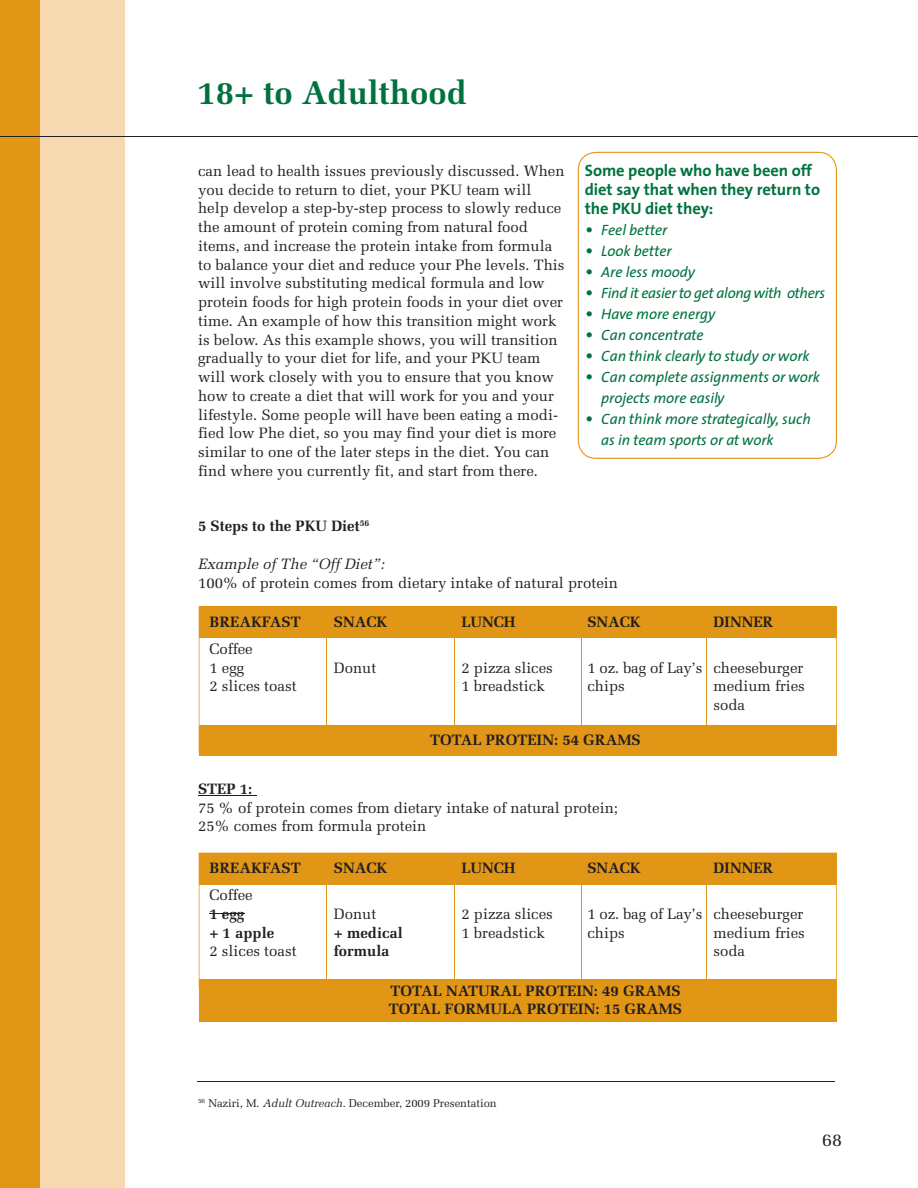
<style>
.page{position:relative;width:918px;height:1188px;background:#fff}
.page>*{position:absolute;margin:0;border:0;box-sizing:border-box;transform-origin:0 0}
.t1{font:700 33px "Melior LT Std";color:#007240}
.t2{font:18px "Melior";color:#231f20}
.t3{font:700 16.5px/18.8px "The Sans";letter-spacing:-.005em;color:#007240}
.t4{font:15px/18.8px "Melior";color:#231f20}
.t5{font:italic 15px/21px "The Sans";letter-spacing:-.005em;color:#007240}
.t6{font:700 15px/18px "Melior LT Std";color:#231f20}
.t7{font:italic 15px "The Sans";letter-spacing:-.025em;color:#007240}
.t8{font:italic 15px "Melior";color:#231f20}
.t9{font:11.25px "Melior";letter-spacing:-.005em;color:#231f20}
.s1{font-family:"Melior";font-style:normal}
.s2{font-style:italic}
</style>
<div class="page">
<div style="left:0;top:0;width:40px;height:1188px;background:#e29616"></div>
<div style="left:40px;top:0;width:85px;height:1188px;background:#f6d9b1"></div>
<div style="left:199px;top:979px;width:638px;height:42px;background:#e29616"></div>
<hr style="left:198px;top:795px;width:58px;height:1px;background:#231f20">
<svg style="left:199px;top:853px;width:638px;height:126px"></svg>
<hr style="left:209px;top:914px;width:35px;height:1px;background:#231f20">
<div style="left:199px;top:725px;width:638px;height:30px;background:#e29616"></div>
<hr style="left:0;top:137px;width:918px;height:1px;background:#231f20">
<svg style="left:578px;top:152px;width:259px;height:307px"></svg>
<div style="left:199px;top:606px;width:638px;height:32px;background:#e29616"></div>
<hr style="left:326px;top:611px;width:1px;height:114px;background:#e29616">
<hr style="left:454px;top:611px;width:1px;height:118px;background:#e29616">
<hr style="left:581px;top:611px;width:1px;height:114px;background:#e29616">
<hr style="left:706px;top:610px;width:1px;height:114px;background:#e29616">
<hr style="left:326px;top:876px;width:1px;height:115px;background:#e29616">
<hr style="left:454px;top:869px;width:1px;height:119px;background:#e29616">
<hr style="left:581px;top:876px;width:1px;height:115px;background:#e29616">
<hr style="left:706px;top:873px;width:1px;height:114px;background:#e29616">
<hr style="left:197px;top:1082px;width:638px;height:1px;background:#231f20">
<h1 class="t1" style="left:198px;top:73px;width:271px">18+ to Adulthood</h1>
<p class="t4" style="left:198px;top:161px;width:368px">can lead to health issues previously discussed. When you decide to return to diet, your PKU team will help develop a step-by-step process to slowly reduce the amount of protein coming from natural food items, and increase the protein intake from formula to balance your diet and reduce your Phe levels. This will involve substituting medical formula and low protein foods for high protein foods in your diet over time. An example of how this transition might work is below. As this example shows, you will transition gradually to your diet for life, and your PKU team will work closely with you to ensure that you know how to create a diet that will work for you and your lifestyle. Some people will have been eating a modi&shy;fied low Phe diet, so you may find your diet is more similar to one of the later steps in the diet. You can find where you currently fit, and start from there.</p>
<p class="t3" style="left:585px;top:161px;width:237px">Some people who have been off diet say that when they return to the PKU diet they:</p>
<p class="t5" style="left:585px;top:219px;width:84px"><span class="s1">•</span> Feel better</p>
<p class="t5" style="left:585px;top:240px;width:89px"><span class="s1">•</span> Look better</p>
<p class="t5" style="left:585px;top:261px;width:112px"><span class="s1">•</span> Are less moody</p>
<p class="t7" style="left:585px;top:280px;width:242px"><span class="s1">•</span> Find it easier to get along with others</p>
<p class="t5" style="left:585px;top:303px;width:132px"><span class="s1">•</span> Have more energy</p>
<p class="t5" style="left:585px;top:324px;width:120px"><span class="s1">•</span> Can concentrate</p>
<p class="t5" style="left:585px;top:345px;width:226px"><span class="s1">•</span> Can think clearly to study or work</p>
<p class="t5" style="left:601px;top:366px;width:220px;text-indent:-16px"><span class="s1">•</span> Can complete assignments or work projects more easily</p>
<p class="t5" style="left:601px;top:408px;width:211px;text-indent:-16px"><span class="s1">•</span> Can think more strategically, such as in team sports or at work</p>
<p class="t6" style="left:198px;top:517px;width:173px">5 Steps to the PKU Diet<sup>56</sup></p>
<p class="t8" style="left:198px;top:555px;width:188px">Example of The “Off Diet”:</p>
<p class="t4" style="left:198px;top:573px;width:422px">100% of protein comes from dietary intake of natural protein</p>
<p class="t6" style="left:209px;top:613px;width:93px">BREAKFAST</p>
<p class="t6" style="left:334px;top:613px;width:55px">SNACK</p>
<p class="t6" style="left:461px;top:613px;width:56px">LUNCH</p>
<p class="t6" style="left:587px;top:613px;width:55px">SNACK</p>
<p class="t6" style="left:713px;top:613px;width:61px">DINNER</p>
<p class="t4" style="left:209px;top:639px;width:45px">Coffee<br>1 egg</p>
<p class="t4" style="left:334px;top:658px;width:44px">Donut</p>
<p class="t4" style="left:461px;top:658px;width:93px">2 pizza slices</p>
<p class="t4" style="left:587px;top:658px;width:217px">1 oz. bag of Lay’s cheeseburger</p>
<p class="t4" style="left:209px;top:677px;width:89px">2 slices toast</p>
<p class="t4" style="left:461px;top:677px;width:85px">1 breadstick</p>
<p class="t4" style="left:587px;top:677px;width:39px">chips</p>
<p class="t4" style="left:713px;top:677px;width:93px">medium fries soda</p>
<p class="t6" style="left:430px;top:731px;width:212px">TOTAL PROTEIN: 54 GRAMS</p>
<p class="t6" style="left:198px;top:780px;width:56px">STEP 1:</p>
<p class="t4" style="left:198px;top:798px;width:422px">75 % of protein comes from dietary intake of natural protein;<br>25% comes from formula protein</p>
<p class="t6" style="left:209px;top:859px;width:93px">BREAKFAST</p>
<p class="t6" style="left:334px;top:859px;width:55px">SNACK</p>
<p class="t6" style="left:461px;top:859px;width:56px">LUNCH</p>
<p class="t6" style="left:587px;top:859px;width:55px">SNACK</p>
<p class="t6" style="left:713px;top:859px;width:61px">DINNER</p>
<p class="t4" style="left:209px;top:886px;width:45px">Coffee</p>
<p class="t6" style="left:209px;top:905px;width:37px">1 egg</p>
<p class="t4" style="left:334px;top:904px;width:44px">Donut</p>
<p class="t4" style="left:461px;top:904px;width:93px">2 pizza slices</p>
<p class="t4" style="left:587px;top:904px;width:217px">1 oz. bag of Lay’s cheeseburger</p>
<p class="t6" style="left:209px;top:924px;width:66px">+ 1 apple</p>
<p class="t6" style="left:334px;top:924px;width:71px">+ medical</p>
<p class="t4" style="left:461px;top:923px;width:85px">1 breadstick</p>
<p class="t4" style="left:587px;top:923px;width:39px">chips</p>
<p class="t4" style="left:713px;top:923px;width:93px">medium fries</p>
<p class="t4" style="left:209px;top:942px;width:89px">2 slices toast</p>
<p class="t6" style="left:334px;top:942px;width:57px">formula</p>
<p class="t4" style="left:713px;top:942px;width:33px">soda</p>
<p class="t6" style="left:389px;top:982px;width:295px">TOTAL NATURAL PROTEIN: 49 GRAMS<br>TOTAL FORMULA PROTEIN: 15 GRAMS</p>
<p class="t9" style="left:198px;top:1096px;width:300px"><sup>56</sup> Naziri, M. <span class="s2">Adult Outreach</span>. December, 2009 Presentation</p>
<p class="t2" style="left:822px;top:1128px;width:22px">68</p>
</div>
